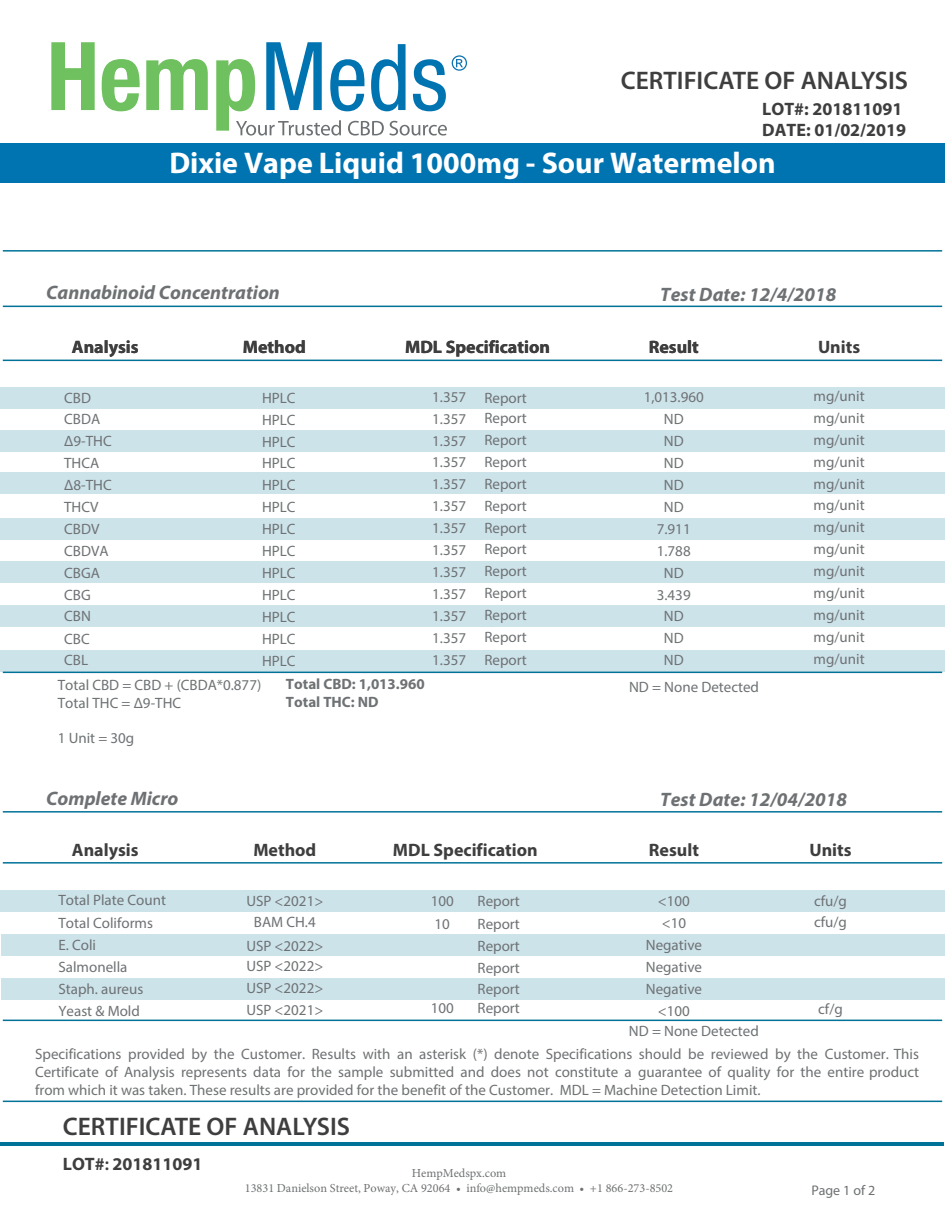
<style>
.page{position:relative;width:945px;height:1215px;background:#fff}
.page>*{position:absolute;margin:0;border:0;box-sizing:border-box;transform-origin:0 0}
.t1{font:700 30px "Myriad Pro";color:#fff}
.t2{font:600 25.5px "Myriad Pro";color:#3e3e3f}
.t3{font:italic 700 19.5px "Myriad Pro";color:#6e7173}
.t4{font:700 18px/20.7px "Myriad Pro";color:#3e3e3f}
.t5{font:15px/21.9px "Myriad Pro";color:#6e7274}
.t6{font:15px/18.3px "Myriad Pro";color:#6e7173;text-align:justify}
.t7{font:700 15px/18px "Myriad Pro";color:#6e7274}
.t8{font:13.95px "Myriad Pro";color:#6d7072}
.t9{font:12.3px/15px "Minion Pro";color:#6d7072;text-align:center}
.s1{font-weight:600}
</style>
<div class="page">
<div style="left:0;top:430px;width:945px;height:22px;background:#cde3ea"></div>
<div style="left:0;top:387px;width:945px;height:22px;background:#cde3ea"></div>
<div style="left:0;top:561px;width:945px;height:22px;background:#cde3ea"></div>
<div style="left:0;top:472px;width:945px;height:22px;background:#cde3ea"></div>
<div style="left:0;top:605px;width:945px;height:22px;background:#cde3ea"></div>
<div style="left:0;top:518px;width:945px;height:22px;background:#cde3ea"></div>
<div style="left:1px;top:978px;width:944px;height:22px;background:#cde3ea"></div>
<div style="left:0;top:650px;width:945px;height:22px;background:#cde3ea"></div>
<div style="left:1px;top:934px;width:944px;height:22px;background:#cde3ea"></div>
<div style="left:1px;top:890px;width:944px;height:22px;background:#cde3ea"></div>
<hr style="left:3px;top:250px;width:939px;height:2px;background:#007297">
<svg style="left:51px;top:42px;width:44px;height:68px"></svg>
<svg style="left:102px;top:59px;width:38px;height:52px"></svg>
<svg style="left:146px;top:59px;width:62px;height:51px"></svg>
<svg style="left:216px;top:42px;width:251px;height:94px"></svg>
<div style="left:0;top:143px;width:945px;height:40px;background:#0073b1"></div>
<hr style="left:3px;top:360px;width:939px;height:1px;background:#007297">
<hr style="left:3px;top:306px;width:939px;height:1px;background:#007297">
<hr style="left:3px;top:672px;width:939px;height:1px;background:#007297">
<hr style="left:3px;top:862px;width:939px;height:2px;background:#007297">
<hr style="left:3px;top:811px;width:939px;height:2px;background:#007297">
<hr style="left:0;top:1142px;width:943px;height:4px;background:#007297">
<hr style="left:3px;top:1020px;width:939px;height:1px;background:#007297">
<hr style="left:3px;top:1101px;width:939px;height:1px;background:#007297">
<h2 class="t2" style="left:621px;top:65px;width:289px">CERTIFICATE OF ANALYSIS</h2>
<p class="t4" style="left:762px;top:98px;width:145px">LOT#: 201811091<br>DATE: 01/02/2019</p>
<h1 class="t1" style="left:169px;top:143px;width:608px">Dixie Vape Liquid 1000mg - Sour Watermelon</h1>
<h3 class="t3" style="left:46px;top:280px;width:235px">Cannabinoid Concentration</h3>
<h3 class="t3" style="left:660px;top:282px;width:178px">Test Date: 12/4/2018</h3>
<p class="t4" style="left:72px;top:336px;width:68px">Analysis</p>
<p class="t4" style="left:72px;top:336px;width:68px">Analysis</p>
<p class="t4" style="left:243px;top:336px;width:64px">Method</p>
<p class="t4" style="left:405px;top:336px;width:146px">MDL Specification</p>
<p class="t4" style="left:649px;top:336px;width:52px">Result</p>
<p class="t4" style="left:818px;top:336px;width:44px">Units</p>
<p class="t5" style="left:64px;top:386px;width:49px">CBD<br>CBDA<br>Δ9-THC<br>THCA<br>Δ8-THC<br>THCV<br>CBDV<br>CBDVA<br>CBGA<br>CBG<br>CBN</p>
<p class="t5" style="left:64px;top:628px;width:27px">CBC</p>
<p class="t5" style="left:644px;top:386px;width:62px;text-align:center">1,013.960<br>ND<br>ND<br>ND<br>ND<br>ND<br>7.911<br>1.788<br>ND<br>3.439<br>ND<br>ND<br>ND</p>
<p class="t5" style="left:814px;top:385px;width:53px;text-align:justify">mg/unit mg/unit mg/unit mg/unit mg/unit mg/unit mg/unit mg/unit mg/unit mg/unit mg/unit mg/unit</p>
<p class="t5" style="left:432px;top:385px;width:35px;text-align:justify">1.357<br>1.357<br>1.357<br>1.357<br>1.357<br>1.357<br>1.357<br>1.357<br>1.357<br>1.357<br>1.357<br>1.357<br>1.357</p>
<p class="t5" style="left:262px;top:386px;width:35px;text-align:justify">HPLC HPLC HPLC HPLC HPLC HPLC HPLC HPLC HPLC HPLC HPLC HPLC</p>
<p class="t5" style="left:485px;top:387px;width:44px;line-height:20.4px">Report<br>Report</p>
<p class="t5" style="left:485px;top:429px;width:44px;text-align:justify">Report Report Report Report Report Report Report Report Report Report</p>
<p class="t5" style="left:64px;top:649px;width:25px">CBL</p>
<p class="t5" style="left:262px;top:650px;width:35px">HPLC</p>
<p class="t5" style="left:485px;top:648px;width:44px">Report</p>
<p class="t5" style="left:814px;top:648px;width:53px">mg/unit</p>
<p class="t5" style="left:58px;top:676px;width:205px;line-height:18px">Total CBD = CBD + (CBDA*0.877)<br>Total THC = Δ9-THC</p>
<p class="t5" style="left:58px;top:727px;width:78px">1 Unit = 30g</p>
<p class="t7" style="left:286px;top:674px;width:140px">Total CBD: 1,013.960<br>Total THC: ND</p>
<p class="t5" style="left:629px;top:676px;width:131px">ND = None Detected</p>
<h3 class="t3" style="left:46px;top:785px;width:134px">Complete Micro</h3>
<h3 class="t3" style="left:660px;top:787px;width:188px">Test Date: 12/04/2018</h3>
<p class="t4" style="left:72px;top:839px;width:68px">Analysis</p>
<p class="t4" style="left:253px;top:839px;width:64px">Method</p>
<p class="t4" style="left:393px;top:839px;width:146px">MDL Specification</p>
<p class="t4" style="left:649px;top:839px;width:52px">Result</p>
<p class="t4" style="left:809px;top:839px;width:44px">Units</p>
<p class="t5" style="left:58px;top:889px;width:109px">Total Plate Count<br>Total Coliforms<br>E. Coli<br>Salmonella<br>Staph. aureus<br>Yeast &amp; Mold</p>
<p class="t5" style="left:246px;top:890px;width:78px;line-height:21.3px;text-align:center">USP &lt;2021&gt;<br>BAM CH.4</p>
<p class="t5" style="left:246px;top:935px;width:78px;line-height:20.4px">USP &lt;2022&gt;<br>USP &lt;2022&gt;</p>
<p class="t5" style="left:246px;top:977px;width:78px">USP &lt;2022&gt;<br>USP &lt;2021&gt;</p>
<p class="t5" style="left:431px;top:889px;width:25px;line-height:23px">100<br>10</p>
<p class="t5" style="left:478px;top:890px;width:44px;text-align:justify">Report Report Report Report</p>
<p class="t5" style="left:478px;top:978px;width:44px">Report</p>
<p class="t5" style="left:431px;top:997px;width:25px">100</p>
<p class="t5" style="left:478px;top:997px;width:44px">Report</p>
<p class="t5" style="left:646px;top:890px;width:58px;text-align:center">&lt;100 &lt;10<br>Negative<br>Negative<br>Negative &lt;100</p>
<p class="t5" style="left:814px;top:891px;width:34px;line-height:20.7px">cfu/g cfu/g</p>
<p class="t5" style="left:818px;top:998px;width:26px">cf/g</p>
<p class="t5" style="left:629px;top:1020px;width:131px">ND = None Detected</p>
<p class="t6" style="left:35px;top:1044px;width:886px">Specifications provided by the Customer. Results with an asterisk (*) denote Specifications should be reviewed by the Customer. This Certificate of Analysis represents data for the sample submitted and does not constitute a guarantee of quality for the entire product from which it was taken. These results are provided for the benefit of the Customer. MDL = Machine Detection Limit.</p>
<h2 class="t2" style="left:63px;top:1110px;width:289px">CERTIFICATE OF ANALYSIS</h2>
<p class="t4" style="left:63px;top:1153px;width:141px">LOT#<span class="s1">:</span> 201811091</p>
<p class="t9" style="left:245px;top:1165px;width:430px">HempMedspx.com<br>13831 Danielson Street, Poway, CA 92064 • info@hempmeds.com • +1 866-273-8502</p>
<p class="t8" style="left:812px;top:1181px;width:65px">Page 1 of 2</p>
</div>
